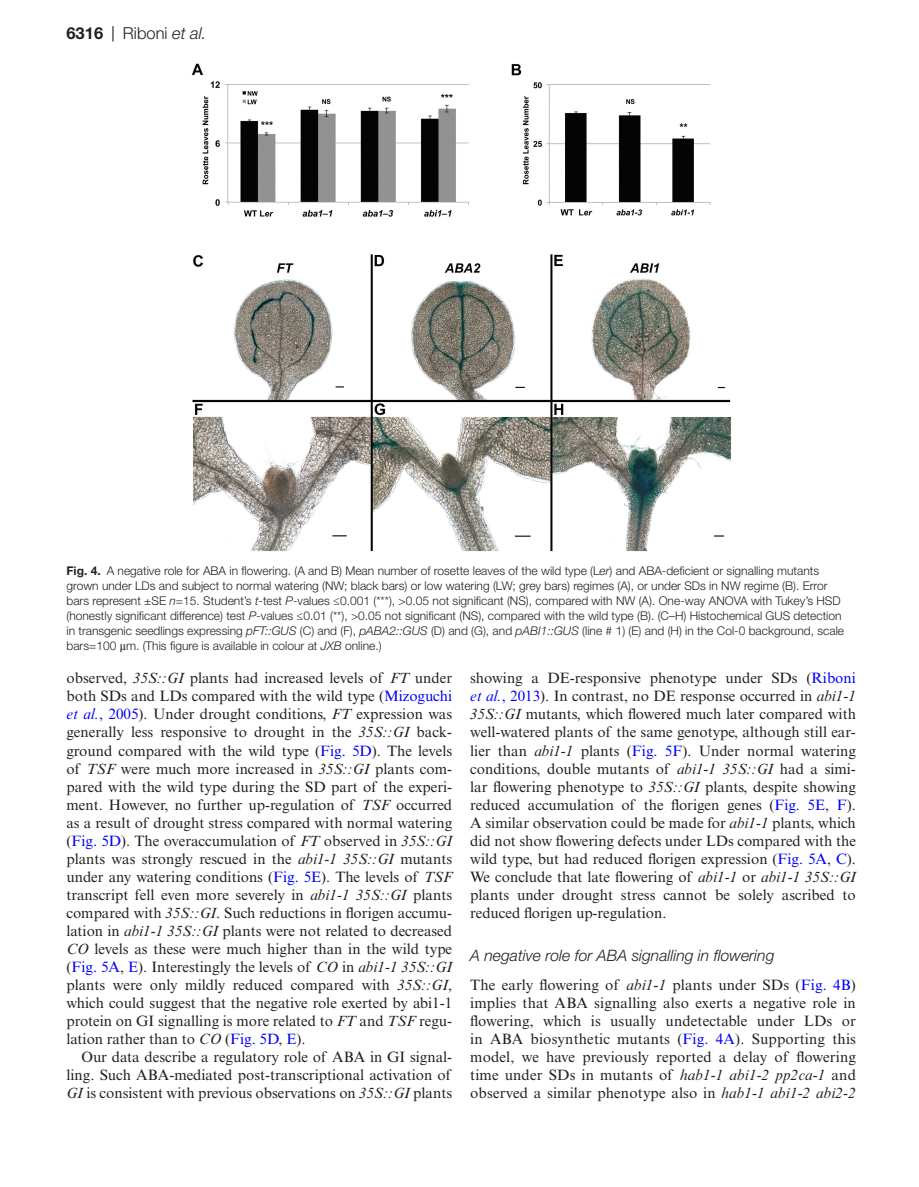
<style>
.page{position:relative;width:919px;height:1187px;background:#fff}
.page>*{position:absolute;margin:0;border:0;box-sizing:border-box;transform-origin:0 0}
.t1{font:300 16.5px "Helvetica Neue LT Std";color:#231f20}
.t2{font:italic 300 15.75px "Helvetica Neue LT Std";color:#231f20}
.t3{font:15px/18px "Times New Roman MT Std";color:#231f20;text-align:justify}
.t4{font:300 12px/15px "Helvetica Neue LT Std";color:#231f20}
.s1{font-weight:700}
.s2{font-family:"Times New Roman MT Std";font-weight:400}
.s3{font-style:italic}
.s4{font-family:"Gandhari Unicode";font-weight:400}
.s5{color:#00f}
.s6{font-style:italic;color:#00f}
</style>
<div class="page">
<img style="left:191px;top:63px;width:540px;height:488px">
<p class="t1" style="left:66px;top:23px;width:141px"><span class="s1">6316</span> <span class="s2">|</span> Riboni <span class="s3">et al.</span></p>
<p class="t4" style="left:66px;top:563px;width:779px"><span class="s1">Fig. 4.</span> A negative role for ABA in flowering. (A and B) Mean number of rosette leaves of the wild type (L<span class="s3">er</span>) and ABA-deficient or signalling mutants grown under LDs and subject to normal watering (NW; black bars) or low watering (LW; grey bars) regimes (A), or under SDs in NW regime (B). Error bars represent ±SE <span class="s3">n</span>=15. Student’s <span class="s3">t</span>-test <span class="s3">P</span>-values ≤0.001 (***), &gt;0.05 not significant (NS), compared with NW (A). One-way ANOVA with Tukey’s HSD (honestly significant difference) test <span class="s3">P-</span>values ≤0.01 (**), &gt;0.05 not significant (NS), compared with the wild type (B). (C–H) Histochemical GUS detection in transgenic seedlings expressing <span class="s3">pFT::GUS</span> (C) and (F), <span class="s3">pABA2::GUS</span> (D) and (G), and <span class="s3">pABI1::GUS</span> (line # 1) (E) and (H) in the Col-0 background, scale bars=100 <span class="s4">µ</span>m. (This figure is available in colour at <span class="s3">JXB</span> online.)</p>
<p class="t3" style="left:66px;top:669px;width:387px">observed, <span class="s3">35S::GI</span> plants had increased levels of <span class="s3">FT</span> under both SDs and LDs compared with the wild type (<span class="s5">Mizoguchi </span><span class="s6">et al.</span><span class="s5">, 2005</span>). Under drought conditions, <span class="s3">FT</span> expression was generally less responsive to drought in the <span class="s3">35S::GI</span> back&shy;ground compared with the wild type (<span class="s5">Fig. 5D</span>). The levels of <span class="s3">TSF</span> were much more increased in <span class="s3">35S::GI</span> plants com&shy;pared with the wild type during the SD part of the experi&shy;ment. However, no further up-regulation of <span class="s3">TSF</span> occurred as a result of drought stress compared with normal watering (<span class="s5">Fig. 5D</span>). The overaccumulation of <span class="s3">FT</span> observed in <span class="s3">35S::GI </span>plants was strongly rescued in the <span class="s3">abi1-1 35S::GI</span> mutants under any watering conditions (<span class="s5">Fig. 5E</span>). The levels of <span class="s3">TSF </span>transcript fell even more severely in <span class="s3">abi1-1 35S::GI</span> plants compared with <span class="s3">35S::GI</span>. Such reductions in florigen accumu&shy;lation in <span class="s3">abi1-1 35S::GI</span> plants were not related to decreased <span class="s3">CO</span> levels as these were much higher than in the wild type (<span class="s5">Fig. 5A</span>, <span class="s5">E</span>). Interestingly the levels of <span class="s3">CO</span> in <span class="s3">abi1-1 35S::GI </span>plants were only mildly reduced compared with <span class="s3">35S::GI</span>, which could suggest that the negative role exerted by abi1-1 protein on GI signalling is more related to <span class="s3">FT</span> and <span class="s3">TSF</span> regu&shy;lation rather than to <span class="s3">CO</span> (<span class="s5">Fig. 5D</span>, <span class="s5">E</span>).</p>
<p class="t3" style="left:66px;top:1047px;width:387px;text-indent:15px">Our data describe a regulatory role of ABA in GI signal&shy;ling. Such ABA-mediated post-transcriptional activation of <span class="s3">GI</span> is consistent with previous observations on <span class="s3">35S::GI</span> plants</p>
<p class="t3" style="left:470px;top:669px;width:387px">showing a DE-responsive phenotype under SDs (<span class="s5">Riboni </span><span class="s6">et al.</span><span class="s5">, 2013</span>). In contrast, no DE response occurred in <span class="s3">abi1-1<br>35S::GI</span> mutants, which flowered much later compared with well-watered plants of the same genotype, although still ear&shy;lier than <span class="s3">abi1-1</span> plants (<span class="s5">Fig. 5F</span>). Under normal watering conditions, double mutants of <span class="s3">abi1-1 35S::GI</span> had a simi&shy;lar flowering phenotype to <span class="s3">35S::GI</span> plants, despite showing reduced accumulation of the florigen genes (<span class="s5">Fig. 5E</span>, <span class="s5">F</span>).<br>A similar observation could be made for <span class="s3">abi1-1</span> plants, which did not show flowering defects under LDs compared with the wild type, but had reduced florigen expression (<span class="s5">Fig. 5A</span>, <span class="s5">C</span>).<br>We conclude that late flowering of <span class="s3">abi1-1</span> or <span class="s3">abi1-1 35S::GI </span>plants under drought stress cannot be solely ascribed to reduced florigen up-regulation.</p>
<p class="t2" style="left:470px;top:946px;width:306px">A negative role for ABA signalling in flowering</p>
<p class="t3" style="left:470px;top:975px;width:387px">The early flowering of <span class="s3">abi1-1</span> plants under SDs (<span class="s5">Fig. 4B</span>) implies that ABA signalling also exerts a negative role in flowering, which is usually undetectable under LDs or in ABA biosynthetic mutants (<span class="s5">Fig. 4A</span>). Supporting this model, we have previously reported a delay of flowering time under SDs in mutants of <span class="s3">hab1-1 abi1-2 pp2ca-1</span> and observed a similar phenotype also in <span class="s3">hab1-1 abi1-2 abi2-2</span></p>
</div>
